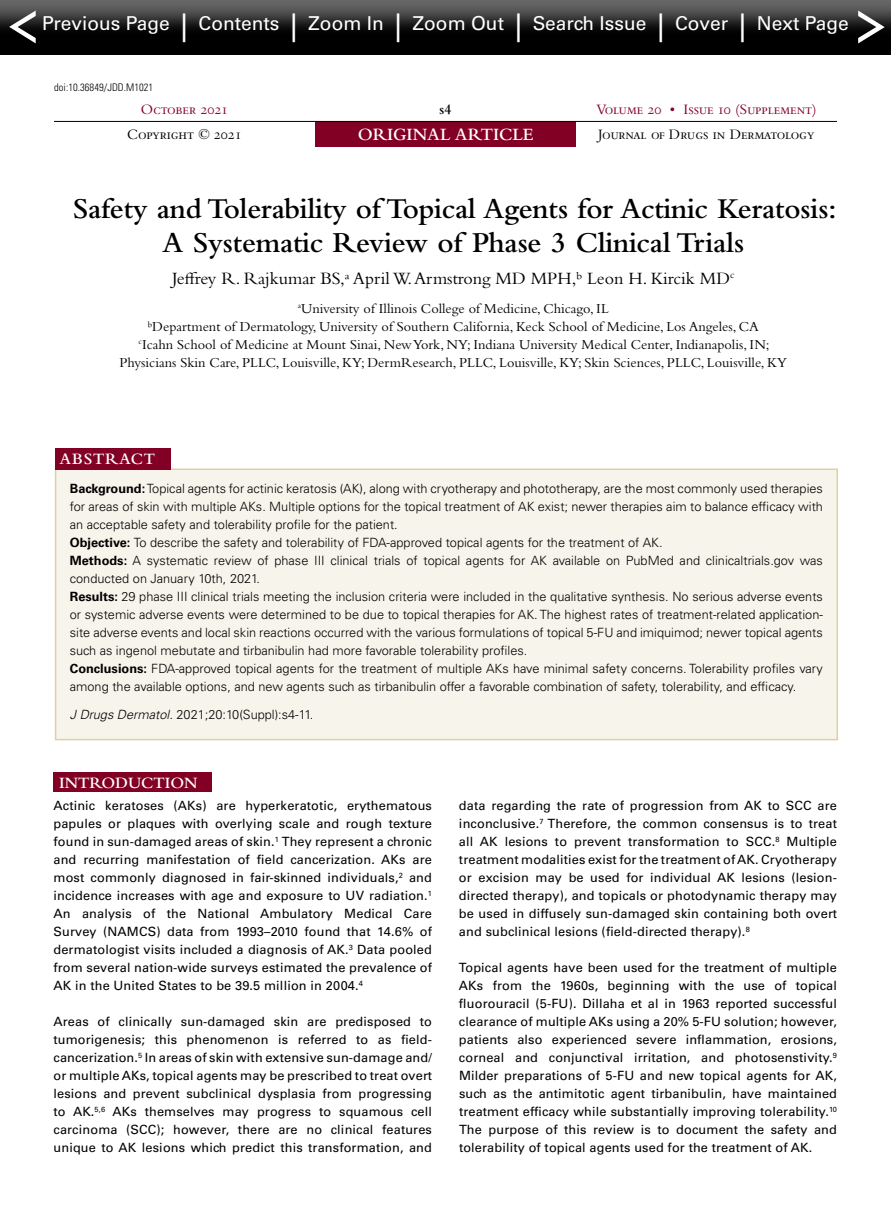
<style>
.page{position:relative;width:891px;height:1229px;background:#fff}
.page>*{position:absolute;margin:0;border:0;box-sizing:border-box;transform-origin:0 0}
.t1{font:600 30px/34.5px "Bembo Std";letter-spacing:-.01em;color:#000;text-align:center}
.t2{font:27px "Myriad Pro";color:#231f20}
.t3{font:19.2px "Univers LT Std";color:#fff}
.t4{font:18px "Bembo Std";color:#000}
.t5{font:600 18px "Bembo Std";color:#fff}
.t6{font:600 16.5px "Bembo Std";color:#fff}
.t7{font:600 16.5px "Bembo Std";letter-spacing:.05em;color:#fff}
.t8{font:15px "Bembo Std";color:#820024}
.t9{font:15px "Bembo Std";letter-spacing:-.02em;color:#000}
.t10{font:15px "Bembo Std";color:#000}
.t11{font:600 15px "Bembo Std";color:#000}
.t12{font:14.25px/18px "Bembo Std";color:#000;text-align:center}
.t13{font:12.75px/18px "Univers LT Std";letter-spacing:.01em;color:#000;text-align:justify}
.t14{font:300 12.75px/18px "Univers LT Std";color:#000}
.t15{font:300 condensed 10.5px "Univers LT Std";letter-spacing:.005em;color:#000}
.s1{font-size:28.8px}
.s2{font-weight:700}
.s3{font-style:italic}
</style>
<div class="page">
<div style="left:0;top:0;width:891px;height:56px;background:#000;opacity:.49"></div>
<svg style="left:858px;top:11px;width:27px;height:32px"></svg>
<svg style="left:9px;top:11px;width:27px;height:32px"></svg>
<div style="left:56px;top:469px;width:781px;height:270px;background:#f7f4eb"></div>
<div style="left:55px;top:468px;width:783px;height:272px;border:2px solid #ded0a5"></div>
<div style="left:55px;top:447px;width:116px;height:22px;background:#820024"></div>
<div style="left:54px;top:772px;width:158px;height:20px;background:#820024"></div>
<div style="left:315px;top:121px;width:261px;height:26px;background:#820024"></div>
<hr style="left:54px;top:121px;width:261px;height:1px;background:#000">
<hr style="left:315px;top:121px;width:261px;height:1px;background:#000">
<hr style="left:576px;top:121px;width:261px;height:1px;background:#000">
<hr style="left:352px;top:616px;width:236px;height:1px;background:#a96828">
<hr style="left:352px;top:636px;width:236px;height:1px;background:#a96828">
<h3 class="t3" style="left:42px;top:12px;width:808px">Previous Page <span class="s1">|</span> Contents <span class="s1">|</span> Zoom In <span class="s1">|</span> Zoom Out <span class="s1">|</span> Search Issue <span class="s1">|</span> Cover <span class="s1">|</span> Next Page</h3>
<p class="t15" style="left:54px;top:81px;width:101px">doi:10.36849/JDD.M1021</p>
<p class="t8" style="left:141px;top:100px;width:89px">October 2021</p>
<p class="t11" style="left:439px;top:101px;width:14px">s4</p>
<p class="t8" style="left:596px;top:100px;width:222px">Volume 20 • Issue 10 (Supplement)</p>
<p class="t10" style="left:127px;top:126px;width:116px">Copyright © 2021</p>
<h3 class="t5" style="left:358px;top:125px;width:177px">ORIGINAL ARTICLE</h3>
<p class="t9" style="left:598px;top:126px;width:218px">Journal of Drugs in Dermatology</p>
<h1 class="t1" style="left:73px;top:191px;width:766px">Safety and Tolerability of Topical Agents for Actinic Keratosis:<br>A Systematic Review of Phase 3 Clinical Trials</h1>
<h3 class="t4" style="left:172px;top:268px;width:564px">Jeffrey R. Rajkumar B S,a April W. Armstrong MD MPH,B Leon H. Kircik MD<sup>c</sup></h3>
<p class="t12" style="left:120px;top:299px;width:669px"><sup>a</sup>University of Illinois College of Medicine, Chicago, IL<br>BDepartment of Dermatology, University of Southern California, Keck School of Medicine, Los Angeles, CA<br><sup>c</sup>Icahn School of Medicine at Mount Sinai, New York, NY; Indiana University Medical Center, Indianapolis, IN; Physicians Skin Care, PLLC, Louisville, KY; DermResearch, PLLC, Louisville, KY; Skin Sciences, PLLC, Louisville, KY</p>
<p class="t7" style="left:60px;top:450px;width:97px">ABSTRACT</p>
<p class="t14" style="left:70px;top:479px;width:755px"><span class="s2">Background:</span>Topical agents for actinic keratosis (AK), along with cryotherapy and phototherapy, are the most commonly used therapies for areas of skin with multiple AKs. Multiple options for the topical treatment of AK exist; newer therapies aim to balance efficacy with an acceptable safety and tolerability profile for the patient.<br><span class="s2">Objective:</span> To describe the safety and tolerability of FDA-approved topical agents for the treatment of AK.<br><span class="s2">Methods:</span> A systematic review of phase III clinical trials of topical agents for AK available on PubMed and clinicaltrials.gov was conducted on January 10th, 2021.<br><span class="s2">Results:</span> 29 phase III clinical trials meeting the inclusion criteria were included in the qualitative synthesis. No serious adverse events or systemic adverse events were determined to be due to topical therapies for AK. The highest rates of treatment-related application&shy;site adverse events and local skin reactions occurred with the various formulations of topical 5-FU and imiquimod; newer topical agents such as ingenol mebutate and tirbanibulin had more favorable tolerability profiles.<br><span class="s2">Conclusions:</span> FDA-approved topical agents for the treatment of multiple AKs have minimal safety concerns. Tolerability profiles vary among the available options, and new agents such as tirbanibulin offer a favorable combination of safety, tolerability, and efficacy.</p>
<p class="t14" style="left:70px;top:706px;width:245px"><span class="s3">J Drugs Dermatol.</span> 2021;20:10(Suppl):s4-11.</p>
<h2 class="t2" style="left:373px;top:660px;width:146px">Do Not Copy</h2>
<p class="t6" style="left:59px;top:773px;width:140px">INTRODUCTION</p>
<p class="t13" style="left:54px;top:797px;width:380px">Actinic keratoses (AKs) are hyperkeratotic, erythematous papules or plaques with overlying scale and rough texture found in sun-damaged areas of skin.<sup>1</sup> They represent a chronic and recurring manifestation of field cancerization. AKs are most commonly diagnosed in fair-skinned individuals,<sup>2</sup> and incidence increases with age and exposure to UV radiation.<sup>1<br></sup>An analysis of the National Ambulatory Medical Care Survey (NAMCS) data from 1993–2010 found that 14.6% of dermatologist visits included a diagnosis of AK.<sup>3</sup> Data pooled from several nation-wide surveys estimated the prevalence of AK in the United States to be 39.5 million in 2004.<sup>4</sup></p>
<p class="t13" style="left:54px;top:1013px;width:380px">Areas of clinically sun-damaged skin are predisposed to tumorigenesis; this phenomenon is referred to as field&shy;cancerization.<sup>5</sup> In areas of skin with extensive sun-damage and/ or multiple AKs, topical agents may be prescribed to treat overt lesions and prevent subclinical dysplasia from progressing to AK.<sup>5,6</sup> AKs themselves may progress to squamous cell carcinoma (SCC); however, there are no clinical features unique to AK lesions which predict this transformation, and</p>
<p class="t13" style="left:459px;top:797px;width:380px">data regarding the rate of progression from AK to SCC are inconclusive.<sup>7</sup> Therefore, the common consensus is to treat all AK lesions to prevent transformation to SCC.<sup>8</sup> Multiple treatment modalities exist for the treatment of AK. Cryotherapy or excision may be used for individual AK lesions (lesion&shy;directed therapy), and topicals or photodynamic therapy may be used in diffusely sun-damaged skin containing both overt and subclinical lesions (field-directed therapy).<sup>8</sup></p>
<p class="t13" style="left:459px;top:959px;width:380px">Topical agents have been used for the treatment of multiple AKs from the 1960s, beginning with the use of topical fluorouracil (5-FU). Dillaha et al in 1963 reported successful clearance of multiple AKs using a 20% 5-FU solution; however, patients also experienced severe inflammation, erosions, corneal and conjunctival irritation, and photosenstivity.<sup>9<br></sup>Milder preparations of 5-FU and new topical agents for AK, such as the antimitotic agent tirbanibulin, have maintained treatment efficacy while substantially improving tolerability.<sup>10<br></sup>The purpose of this review is to document the safety and tolerability of topical agents used for the treatment of AK.</p>
</div>
